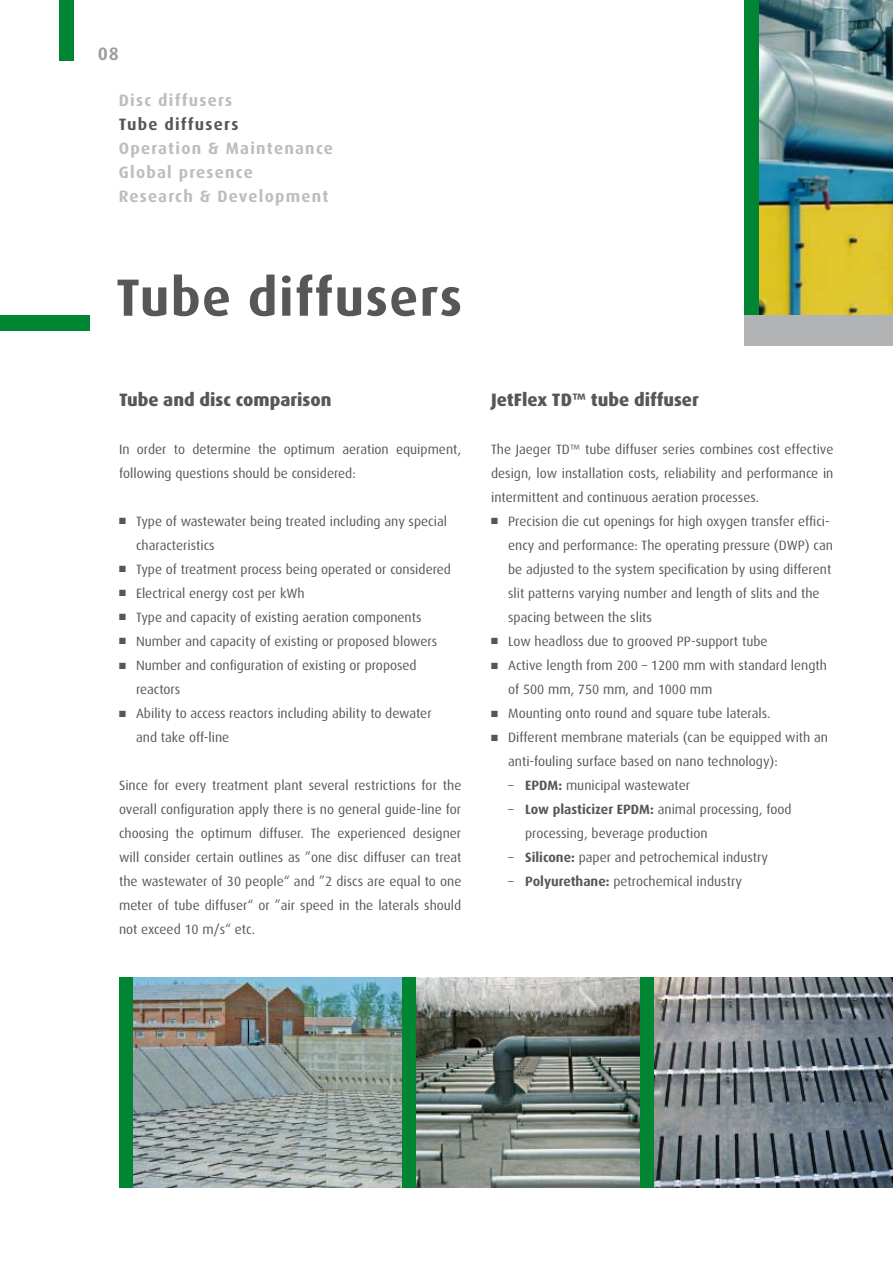
<style>
.page{position:relative;width:893px;height:1263px;background:#fff}
.page>*{position:absolute;margin:0;border:0;box-sizing:border-box;transform-origin:0 0}
.t1{font:700 52.5px "Dax Pro";letter-spacing:.025em;color:#565757}
.t2{font:800 18px "Dax Pro";color:#565757}
.t3{font:700 18px "Dax Pro";color:#9b9d9e}
.t4{font:700 16.5px/24px "Dax Pro";letter-spacing:.075em;color:#bbbdbe}
.t5{font:700 16.5px "Dax Pro";letter-spacing:.075em;color:#565757}
.t6{font:13.5px/24px "Dax Pro";color:#565757}
.s1{font-weight:700}
</style>
<div class="page">
<img style="left:759px;top:0;width:134px;height:315px">
<div style="left:744px;top:0;width:15px;height:317px;background:#008633"></div>
<div style="left:0;top:316px;width:89px;height:15px;background:#008633"></div>
<div style="left:60px;top:0;width:14px;height:60px;background:#008633"></div>
<div style="left:744px;top:315px;width:149px;height:31px;background:#b1b3b4"></div>
<div style="left:119px;top:977px;width:15px;height:211px;background:#008633"></div>
<div style="left:640px;top:977px;width:15px;height:211px;background:#008633"></div>
<div style="left:402px;top:977px;width:15px;height:211px;background:#008633"></div>
<img style="left:134px;top:977px;width:268px;height:211px">
<img style="left:417px;top:977px;width:223px;height:211px">
<img style="left:655px;top:977px;width:238px;height:211px">
<h2 class="t3" style="left:98px;top:42px;width:23px">08</h2>
<p class="t4" style="left:119px;top:87px;width:115px">Disc diffusers</p>
<p class="t5" style="left:119px;top:113px;width:121px">Tube diffusers</p>
<p class="t4" style="left:119px;top:135px;width:216px">Operation &amp; Maintenance<br>Global presence<br>Research &amp; Development</p>
<h1 class="t1" style="left:116px;top:264px;width:348px">Tube diffusers</h1>
<h2 class="t2" style="left:119px;top:388px;width:214px">Tube and disc comparison</h2>
<p class="t6" style="left:119px;top:437px;width:344px">In order to determine the optimum aeration equipment, following questions should be considered:</p>
<p class="t6" style="left:136px;top:509px;width:312px;text-indent:-17px">■ Type of wastewater being treated including any special characteristics</p>
<p class="t6" style="left:119px;top:557px;width:333px">■ Type of treatment process being operated or considered</p>
<p class="t6" style="left:119px;top:581px;width:187px">■ Electrical energy cost per kWh</p>
<p class="t6" style="left:119px;top:605px;width:304px">■ Type and capacity of existing aeration components</p>
<p class="t6" style="left:119px;top:629px;width:320px">■ Number and capacity of existing or proposed blowers</p>
<p class="t6" style="left:136px;top:653px;width:282px;text-indent:-17px">■ Number and configuration of existing or proposed reactors</p>
<p class="t6" style="left:136px;top:701px;width:297px;text-indent:-17px">■ Ability to access reactors including ability to dewater and take off-line</p>
<p class="t6" style="left:119px;top:773px;width:344px;text-align:justify">Since for every treatment plant several restrictions for the overall configuration apply there is no general guide-line for choosing the optimum diffuser. The experienced designer will consider certain outlines as ”one disc diffuser can treat the wastewater of 30 people“ and ”2 discs are equal to one meter of tube diffuser“ or ”air speed in the laterals should not exceed 10 m/s“ etc.</p>
<h2 class="t2" style="left:491px;top:388px;width:209px">JetFlex TD™ tube diffuser</h2>
<p class="t6" style="left:491px;top:437px;width:344px;text-align:justify">The Jaeger TD™ tube diffuser series combines cost effective design, low installation costs, reliability and performance in intermittent and continuous aeration processes.</p>
<p class="t6" style="left:508px;top:509px;width:326px;text-indent:-17px">■ Precision die cut openings for high oxygen transfer effici&shy;ency and performance: The operating pressure (DWP) can be adjusted to the system specification by using different slit patterns varying number and length of slits and the spacing between the slits</p>
<p class="t6" style="left:491px;top:629px;width:278px">■ Low headloss due to grooved PP-support tube</p>
<p class="t6" style="left:508px;top:653px;width:320px;text-indent:-17px">■ Active length from 200 – 1200 mm with standard length of 500 mm, 750 mm, and 1000 mm</p>
<p class="t6" style="left:491px;top:701px;width:281px">■ Mounting onto round and square tube laterals.</p>
<p class="t6" style="left:508px;top:725px;width:321px;text-indent:-17px">■ Different membrane materials (can be equipped with an anti-fouling surface based on nano technology):</p>
<p class="t6" style="left:508px;top:773px;width:184px">– <span class="s1">EPDM:</span> municipal wastewater</p>
<p class="t6" style="left:525px;top:797px;width:268px;text-indent:-17px">– <span class="s1">Low plasticizer EPDM:</span> animal processing, food processing, beverage production</p>
<p class="t6" style="left:508px;top:845px;width:261px">– <span class="s1">Silicone:</span> paper and petrochemical industry</p>
<p class="t6" style="left:508px;top:869px;width:235px">– <span class="s1">Polyurethane:</span> petrochemical industry</p>
</div>
